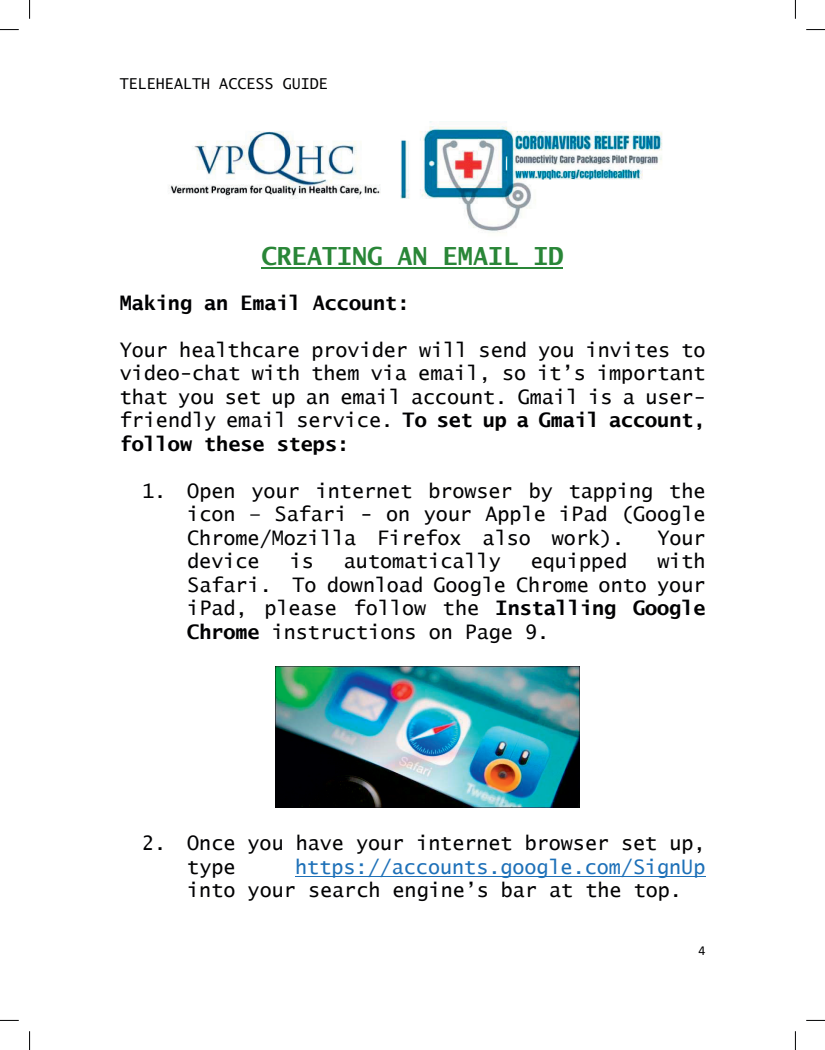
<style>
.page{position:relative;width:825px;height:1050px;background:#fff}
.page>*{position:absolute;margin:0;border:0;box-sizing:border-box;transform-origin:0 0}
.t1{font:700 25px "Lucida Sans Typewriter";color:#298637}
.t2{font:20px/23.5px "Lucida Sans Typewriter";color:#000002;text-align:justify}
.t3{font:20px/23.5px "Lucida Sans Typewriter";color:#1d70b8}
.t4{font:700 20px "Lucida Sans Typewriter";color:#000002}
.t5{font:15px "Lucida Sans Typewriter";color:#000002}
.t6{font:13.75px "Calibri";color:#000002}
.s1{font-weight:700}
.s2{color:#000002}
</style>
<div class="page">
<img style="left:169px;top:121px;width:493px;height:111px">
<hr style="left:261px;top:267px;width:302px;height:1px;background:#298637">
<hr style="left:295px;top:875px;width:410px;height:1px;background:#1d70b8">
<img style="left:275px;top:666px;width:304px;height:140px">
<svg style="left:0;top:29px;width:19px;height:1px"></svg>
<svg style="left:806px;top:29px;width:18px;height:1px"></svg>
<svg style="left:0;top:1019px;width:19px;height:1px"></svg>
<svg style="left:806px;top:1019px;width:18px;height:1px"></svg>
<svg style="left:29px;top:0;width:1px;height:19px"></svg>
<svg style="left:29px;top:1031px;width:1px;height:18px"></svg>
<svg style="left:794px;top:0;width:1px;height:19px"></svg>
<svg style="left:794px;top:1031px;width:1px;height:18px"></svg>
<p class="t5" style="left:120px;top:75px;width:210px">TELEHEALTH ACCESS GUIDE</p>
<p class="t1" style="left:261px;top:241px;width:303px">CREATING AN EMAIL ID</p>
<p class="t4" style="left:120px;top:291px;width:291px">Making an Email Account:</p>
<p class="t2" style="left:120px;top:338px;width:587px">Your healthcare provider will send you invites to video-chat with them via email, so it’s important that you set up an email account. Gmail is a user&shy;friendly email service. <span class="s1">To set up a Gmail account, follow these steps:</span></p>
<p class="t2" style="left:187px;top:479px;width:519px;text-indent:-45px">1. Open your internet browser by tapping the icon – Safari - on your Apple iPad (Google Chrome/Mozilla Firefox also work).</p>
<p class="t2" style="left:657px;top:525px;width:50px">Your</p>
<p class="t2" style="left:187px;top:549px;width:519px;text-indent:470px">with Safari. To download Google Chrome onto your iPad, please follow the <span class="s1">Installing Google Chrome</span> instructions on Page 9.</p>
<p class="t2" style="left:187px;top:549px;width:74px">device</p>
<p class="t2" style="left:289px;top:549px;width:26px">is</p>
<p class="t2" style="left:344px;top:549px;width:158px">automatically</p>
<p class="t2" style="left:530px;top:549px;width:98px">equipped</p>
<p class="t2" style="left:187px;top:831px;width:519px;text-indent:-45px">2. Once you have your internet browser set up, type</p>
<p class="t3" style="left:187px;top:854px;width:519px;text-indent:108px">https://accounts.google.com/SignUp <span class="s2">into your search engine’s bar at the top.</span></p>
<p class="t6" style="left:698px;top:940px;width:8px">4</p>
</div>
